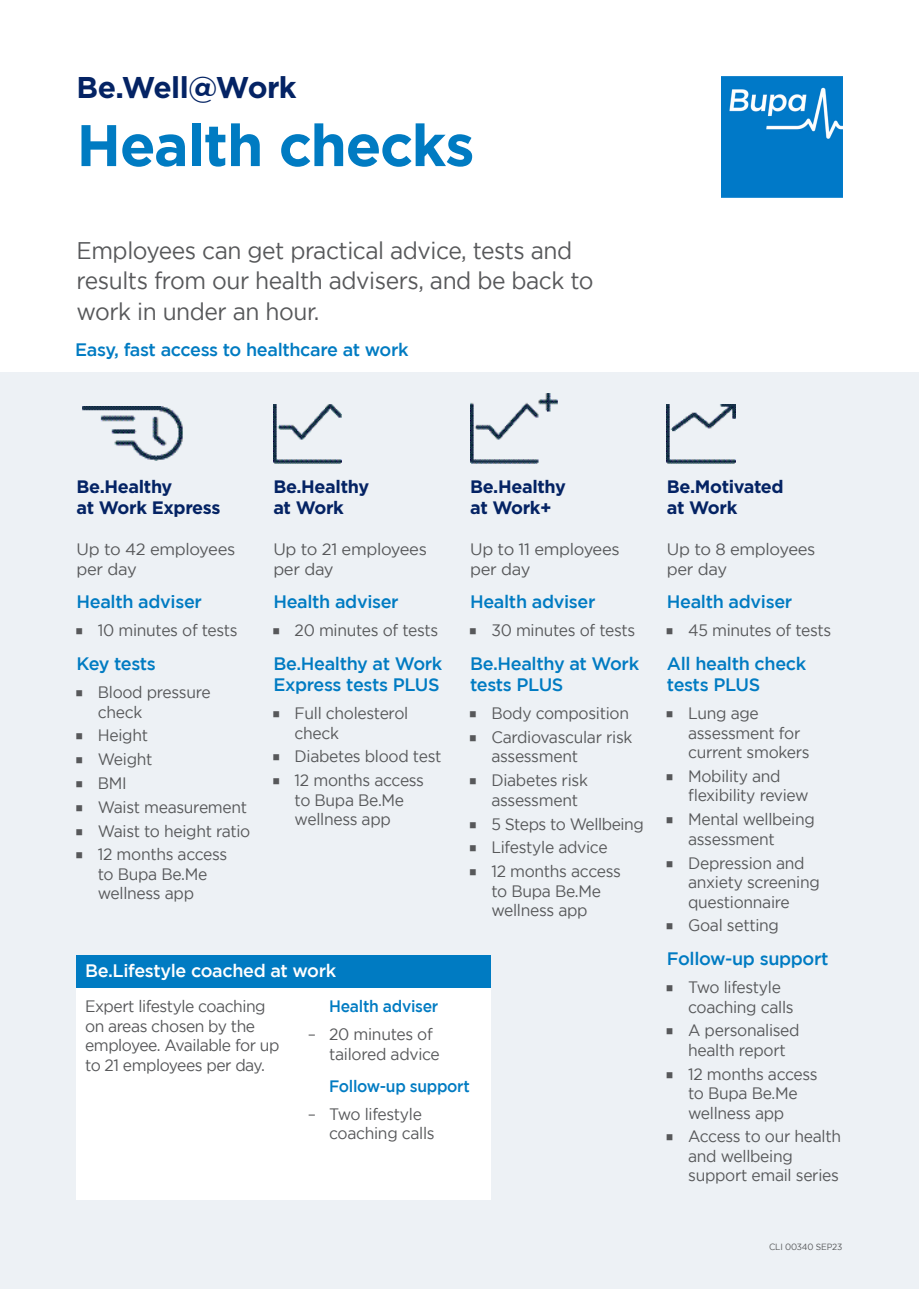
<style>
.page{position:relative;width:919px;height:1289px;background:#fff}
.page>*{position:absolute;margin:0;border:0;box-sizing:border-box;transform-origin:0 0}
.A4_Section_Heading_-_CYAN{font:700 58.5px "Gotham";letter-spacing:-.025em;color:#007bc2}
.A4_Section_Heading_-_CYAN-2{font:700 30px "Gotham";letter-spacing:-.025em;color:#042364}
.A4_Lead_Paragraph{font:24px/30px "Gotham";letter-spacing:-.02em;color:#57585a;scale:.95 1}
.A4_Sub_A_-_CYAN{font:500 18px/21px "Gotham";letter-spacing:-.02em;color:#007bc2}
.A4_Sub_A_-_CYAN-2{font:700 18px/21px "Gotham";letter-spacing:-.02em;color:#042364}
.A4_Sub_A_-_CYAN-3{font:500 18px "Gotham";letter-spacing:-.02em;color:#fff}
.A4_Body_Copy{font:16.5px/19.5px "Gotham";letter-spacing:-.02em;color:#57585a;scale:.95 1}
.A4_Sub_A_-_CYAN-4{font:16.5px/19.5px "Gotham";letter-spacing:-.02em;color:#57585a}
.A4_Body_Copy-2{font:500 16.5px "Gotham";letter-spacing:-.02em;color:#007bc2;scale:.95 1}
.A4_Lead_Paragraph-2{font:9px "Gotham";letter-spacing:-.02em;color:#57585a;scale:.95 1}
</style>
<div class="page">
<div style="left:0;top:372px;width:918px;height:916px;background:#edf1f5"></div>
<div style="left:77px;top:987px;width:414px;height:212px;background:#fff"></div>
<div style="left:77px;top:955px;width:414px;height:32px;background:#007bc2"></div>
<img style="left:273px;top:404px;width:69px;height:59px">
<img style="left:666px;top:404px;width:69px;height:59px">
<img style="left:470px;top:393px;width:88px;height:70px">
<img style="left:82px;top:406px;width:101px;height:54px">
<img style="left:721px;top:77px;width:121px;height:120px">
<p class="A4_Section_Heading_-_CYAN-2" style="left:77px;top:70px;width:221px">Be.Well@Work</p>
<p class="A4_Section_Heading_-_CYAN" style="left:77px;top:111px;width:399px">Health checks</p>
<p class="A4_Lead_Paragraph" style="left:77px;top:235px;width:545px">Employees can get practical advice, tests and results from our health advisers, and be back to work in under an hour.</p>
<p class="A4_Sub_A_-_CYAN" style="left:75px;top:339px;width:335px">Easy, fast access to healthcare at work</p>
<p class="A4_Sub_A_-_CYAN-2" style="left:77px;top:476px;width:145px">Be.Healthy<br>at Work Express</p>
<p class="A4_Sub_A_-_CYAN-2" style="left:273px;top:476px;width:97px">Be.Healthy at Work</p>
<p class="A4_Sub_A_-_CYAN-4" style="left:77px;top:539px;width:160px">Up to 42 employees per day</p>
<p class="A4_Sub_A_-_CYAN" style="left:77px;top:591px;width:127px">Health adviser</p>
<p class="A4_Body_Copy" style="left:98px;top:620px;width:149px">10 minutes of tests</p>
<p class="A4_Sub_A_-_CYAN" style="left:77px;top:653px;width:81px">Key tests</p>
<p class="A4_Body_Copy" style="left:98px;top:682px;width:120px">Blood pressure check</p>
<p class="A4_Body_Copy" style="left:98px;top:725px;width:54px">Height</p>
<p class="A4_Body_Copy" style="left:98px;top:749px;width:59px">Weight</p>
<p class="A4_Body_Copy" style="left:98px;top:773px;width:32px">BMI</p>
<p class="A4_Body_Copy" style="left:98px;top:797px;width:159px">Waist measurement</p>
<p class="A4_Body_Copy" style="left:98px;top:820px;width:162px">Waist to height ratio</p>
<p class="A4_Body_Copy" style="left:98px;top:844px;width:138px">12 months access to Bupa Be.Me wellness app</p>
<p class="A4_Sub_A_-_CYAN-4" style="left:273px;top:539px;width:155px">Up to 21 employees per day</p>
<p class="A4_Sub_A_-_CYAN" style="left:273px;top:591px;width:127px">Health adviser</p>
<p class="A4_Body_Copy" style="left:294px;top:620px;width:153px">20 minutes of tests</p>
<p class="A4_Sub_A_-_CYAN" style="left:273px;top:653px;width:170px">Be.Healthy at Work<br>Express tests PLUS</p>
<p class="A4_Body_Copy" style="left:294px;top:703px;width:121px">Full cholesterol check</p>
<p class="A4_Body_Copy" style="left:294px;top:746px;width:156px">Diabetes blood test</p>
<p class="A4_Body_Copy" style="left:294px;top:770px;width:138px">12 months access to Bupa Be.Me wellness app</p>
<p class="A4_Sub_A_-_CYAN-3" style="left:85px;top:960px;width:253px">Be.Lifestyle coached at work</p>
<p class="A4_Sub_A_-_CYAN-2" style="left:470px;top:476px;width:97px">Be.Healthy at Work+</p>
<p class="A4_Sub_A_-_CYAN-4" style="left:470px;top:539px;width:151px">Up to 11 employees per day</p>
<p class="A4_Sub_A_-_CYAN" style="left:470px;top:591px;width:127px">Health adviser</p>
<p class="A4_Body_Copy" style="left:491px;top:620px;width:153px">30 minutes of tests</p>
<p class="A4_Sub_A_-_CYAN" style="left:470px;top:653px;width:170px">Be.Healthy at Work tests PLUS</p>
<p class="A4_Body_Copy" style="left:491px;top:703px;width:146px">Body composition</p>
<p class="A4_Body_Copy" style="left:491px;top:727px;width:150px">Cardiovascular risk assessment</p>
<p class="A4_Body_Copy" style="left:491px;top:770px;width:103px">Diabetes risk assessment</p>
<p class="A4_Body_Copy" style="left:491px;top:813px;width:162px">5 Steps to Wellbeing</p>
<p class="A4_Body_Copy" style="left:491px;top:837px;width:124px">Lifestyle advice</p>
<p class="A4_Body_Copy" style="left:491px;top:861px;width:138px">12 months access to Bupa Be.Me wellness app</p>
<p class="A4_Body_Copy" style="left:85px;top:996px;width:206px">Expert lifestyle coaching on areas chosen by the employee. Available for up to 21 employees per day.</p>
<p class="A4_Body_Copy-2" style="left:329px;top:996px;width:116px">Health adviser</p>
<p class="A4_Body_Copy" style="left:329px;top:1024px;width:118px;text-indent:-21px">– 20 minutes of tailored advice</p>
<p class="A4_Body_Copy-2" style="left:329px;top:1076px;width:150px">Follow-up support</p>
<p class="A4_Body_Copy" style="left:329px;top:1103px;width:112px;text-indent:-21px">– Two lifestyle coaching calls</p>
<p class="A4_Sub_A_-_CYAN-2" style="left:666px;top:476px;width:118px">Be.Motivated at Work</p>
<p class="A4_Sub_A_-_CYAN-4" style="left:666px;top:539px;width:150px">Up to 8 employees per day</p>
<p class="A4_Sub_A_-_CYAN" style="left:666px;top:591px;width:127px">Health adviser</p>
<p class="A4_Body_Copy" style="left:688px;top:620px;width:152px">45 minutes of tests</p>
<p class="A4_Sub_A_-_CYAN" style="left:666px;top:653px;width:141px">All health check tests PLUS</p>
<p class="A4_Body_Copy" style="left:688px;top:703px;width:129px">Lung age assessment for current smokers</p>
<p class="A4_Body_Copy" style="left:688px;top:766px;width:128px">Mobility and flexibility review</p>
<p class="A4_Body_Copy" style="left:688px;top:809px;width:135px">Mental wellbeing assessment</p>
<p class="A4_Body_Copy" style="left:688px;top:852px;width:140px">Depression and anxiety screening questionnaire</p>
<p class="A4_Body_Copy" style="left:688px;top:915px;width:97px">Goal setting</p>
<p class="A4_Sub_A_-_CYAN" style="left:666px;top:947px;width:163px">Follow-up support</p>
<p class="A4_Body_Copy" style="left:688px;top:977px;width:112px">Two lifestyle coaching calls</p>
<p class="A4_Body_Copy" style="left:688px;top:1020px;width:119px">A personalised health report</p>
<p class="A4_Body_Copy" style="left:688px;top:1063px;width:138px">12 months access to Bupa Be.Me wellness app</p>
<p class="A4_Body_Copy" style="left:688px;top:1126px;width:162px">Access to our health and wellbeing support email series</p>
<p class="A4_Lead_Paragraph-2" style="left:769px;top:1241px;width:79px">CLI 00340 SEP23</p>
</div>
